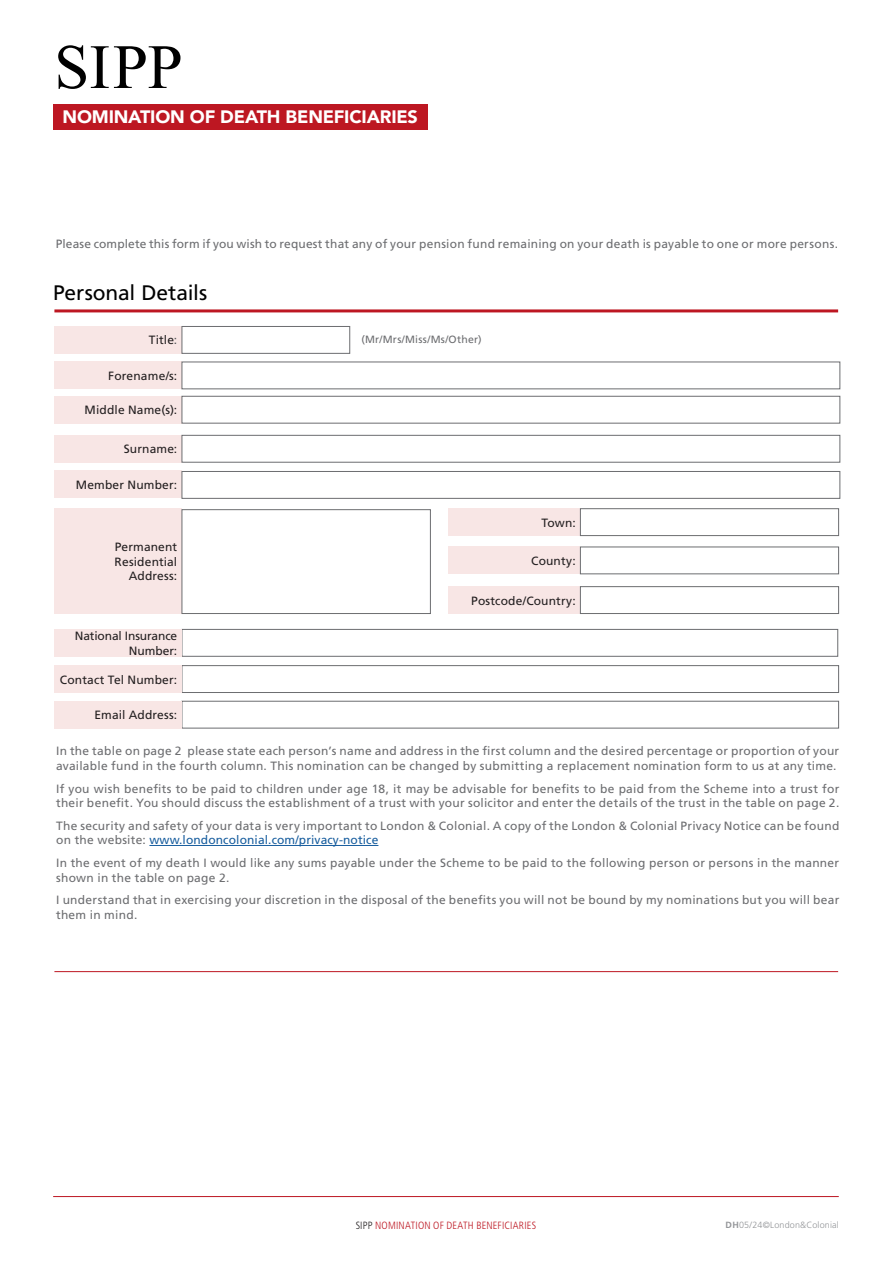
<style>
.page{position:relative;width:893px;height:1263px;background:#fff}
.page>*{position:absolute;margin:0;border:0;box-sizing:border-box;transform-origin:0 0}
.t1{font:63px "Times New Roman";color:#000}
.t2{font:21px "Frutiger LT Std";color:#000}
.t3{font:900 18px "Avenir";letter-spacing:-.01em;color:#fff}
.body_text{font:12px/14.4px "Frutiger LT Std";letter-spacing:.02em;color:#6c6d70}
.t4{font:12px/14.4px "Frutiger LT Std";letter-spacing:.01em;color:#231f20;text-align:right}
.t5{font:300 condensed 10.5px "Frutiger LT Std";letter-spacing:.02em;color:#bd1722}
.t6{font:10.5px "Frutiger LT Std";letter-spacing:.02em;color:#6c6d70}
.t7{font:300 9px "Frutiger LT Std";letter-spacing:.02em;color:#939598}
.s1{color:#57585a}
.s2{color:#175d9e}
.s3{color:#231f20}
.s4{font-weight:700}
</style>
<div class="page">
<hr style="left:53px;top:1196px;width:786px;height:1px;background:#bd1722">
<div style="left:53px;top:104px;width:374px;height:26px;background:#bd1722"></div>
<hr style="left:54px;top:309px;width:784px;height:3px;background:#bd1722">
<hr style="left:54px;top:971px;width:784px;height:1px;background:#bd1722">
<hr style="left:149px;top:845px;width:229px;height:1px;background:#175d9e">
<div style="left:448px;top:586px;width:132px;height:28px;background:#f8e6e5"></div>
<div style="left:448px;top:547px;width:132px;height:27px;background:#f8e6e5"></div>
<div style="left:448px;top:508px;width:132px;height:28px;background:#f8e6e5"></div>
<div style="left:54px;top:508px;width:128px;height:106px;background:#f8e6e5"></div>
<div style="left:54px;top:435px;width:128px;height:28px;background:#f8e6e5"></div>
<div style="left:54px;top:471px;width:128px;height:27px;background:#f8e6e5"></div>
<div style="left:54px;top:396px;width:128px;height:27px;background:#f8e6e5"></div>
<div style="left:54px;top:362px;width:128px;height:27px;background:#f8e6e5"></div>
<div style="left:54px;top:326px;width:128px;height:28px;background:#f8e6e5"></div>
<div style="left:182px;top:326px;width:168px;height:28px;border:1px solid #6c6d70"></div>
<div style="left:182px;top:435px;width:658px;height:28px;background:#fff;border:1px solid #6c6d70"></div>
<div style="left:182px;top:396px;width:658px;height:27px;background:#fff;border:1px solid #6c6d70"></div>
<div style="left:182px;top:362px;width:658px;height:27px;background:#fff;border:1px solid #6c6d70"></div>
<div style="left:580px;top:586px;width:259px;height:28px;border:1px solid #6c6d70"></div>
<div style="left:182px;top:665px;width:657px;height:28px;border:1px solid #6c6d70"></div>
<div style="left:182px;top:701px;width:657px;height:27px;border:1px solid #6c6d70"></div>
<div style="left:182px;top:509px;width:249px;height:105px;border:1px solid #6c6d70"></div>
<div style="left:580px;top:547px;width:259px;height:27px;border:1px solid #6c6d70"></div>
<div style="left:580px;top:508px;width:259px;height:28px;border:1px solid #6c6d70"></div>
<div style="left:54px;top:665px;width:128px;height:28px;background:#f8e6e5"></div>
<div style="left:54px;top:701px;width:128px;height:27px;background:#f8e6e5"></div>
<div style="left:182px;top:629px;width:656px;height:28px;border:1px solid #6c6d70"></div>
<div style="left:54px;top:629px;width:128px;height:28px;background:#f8e6e5"></div>
<div style="left:182px;top:471px;width:658px;height:28px;background:#fff;border:1px solid #6c6d70"></div>
<h1 class="t1" style="left:54px;top:22px;width:130px">SIPP</h1>
<h3 class="t3" style="left:63px;top:101px;width:357px">NOMINATION OF DEATH BENEFICIARIES</h3>
<p class="body_text" style="left:56px;top:237px;width:784px">Please complete this form if you wish to request that any of your pension fund remaining on your death is payable to one or more persons.</p>
<p class="t2" style="left:53px;top:281px;width:156px">Personal Details</p>
<p class="t4" style="left:149px;top:333px;width:30px">Title<span class="s1">:</span></p>
<p class="t4" style="left:108px;top:369px;width:71px">Forename/s:</p>
<p class="t4" style="left:85px;top:403px;width:94px">Middle Name(s):</p>
<p class="t4" style="left:124px;top:442px;width:55px">Surname:</p>
<p class="t4" style="left:76px;top:478px;width:103px">Member Number:</p>
<p class="t4" style="left:115px;top:540px;width:64px">Permanent</p>
<p class="t4" style="left:115px;top:554px;width:64px">Residential</p>
<p class="t4" style="left:129px;top:569px;width:50px">Address:</p>
<p class="t4" style="left:75px;top:629px;width:104px">National Insurance<br>Number:</p>
<p class="t4" style="left:60px;top:672px;width:119px">Contact Tel Number:</p>
<p class="t4" style="left:95px;top:708px;width:84px">Email Address:</p>
<p class="t6" style="left:362px;top:333px;width:122px">(Mr/Mrs/Miss/Ms/Other)</p>
<p class="t4" style="left:541px;top:515px;width:36px">Town:</p>
<p class="t4" style="left:531px;top:554px;width:46px">County:</p>
<p class="t4" style="left:471px;top:593px;width:106px">Postcode/Country:</p>
<p class="body_text" style="left:56px;top:744px;width:785px">In the table on page 2 please state each person’s name and address in the first column and the desired percentage or proportion of your available fund in the fourth column. This nomination can be changed by submitting a replacement nomination form to us at any time.</p>
<p class="body_text" style="left:56px;top:781px;width:785px">If you wish benefits to be paid to children under age 18, it may be advisable for benefits to be paid from the Scheme into a trust for their benefit. You should discuss the establishment of a trust with your solicitor and enter the details of the trust in the table on page 2.</p>
<p class="body_text" style="left:56px;top:818px;width:785px">The security and safety of your data is very important to London &amp; Colonial. A copy of the London &amp; Colonial Privacy Notice can be found on the website: <span class="s2">www.londoncolonial.com/privacy-notice</span></p>
<p class="body_text" style="left:56px;top:856px;width:785px">In the event of my death I would like any sums payable under the Scheme to be paid to the following person or persons in the manner shown in the table on page 2.</p>
<p class="body_text" style="left:56px;top:893px;width:785px">I understand that in exercising your discretion in the disposal of the benefits you will not be bound by my nominations but you will bear them in mind.</p>
<p class="t5" style="left:356px;top:1219px;width:182px"><span class="s3">SIPP</span> NOMINATION OF DEATH BENEFICIARIES</p>
<p class="t7" style="left:726px;top:1219px;width:115px"><span class="s4">DH</span>05/24©London&amp;Colonial</p>
</div>
